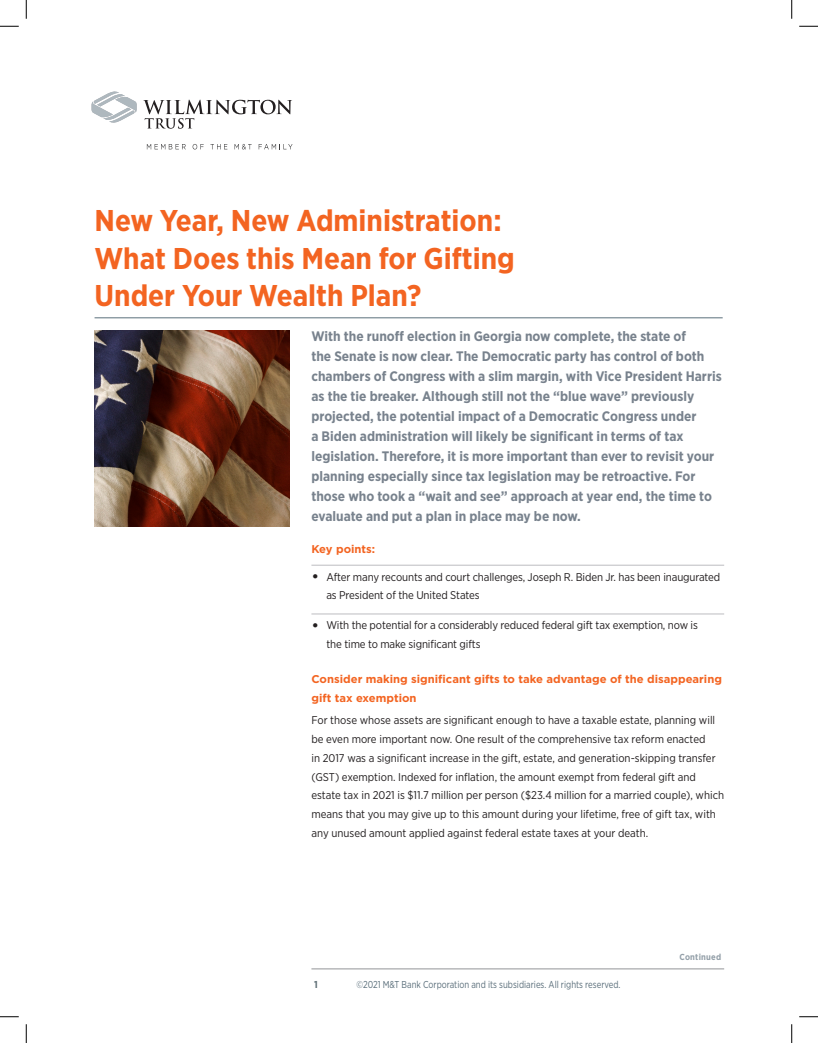
<style>
.page{position:relative;width:818px;height:1043px;background:#fff}
.page>*{position:absolute;margin:0;border:0;box-sizing:border-box;transform-origin:0 0}
.Body_Copy{font:700 30px/37.5px "Gotham Narrow";color:#f36421}
.Intro_paragraph{font:700 13.75px/20px "Gotham Narrow";color:#78828d}
.COM_Body{font:11.25px/18.8px "Gotham Narrow";color:#231f20}
.COM_Subhead{font:700 11.25px/18.8px "Gotham";color:#f36421}
.Slug{font:10px "Gotham Narrow";color:#5b6f7b;scale:.9 1}
.t1{font:700 10px "Gotham Narrow";color:#5f6f76}
.footnotes{font:700 8.75px "Gotham Narrow";letter-spacing:.025em;color:#94a0a9}
.s1{font-family:"Gotham";font-size:16.25px}
</style>
<div class="page">
<hr style="left:311px;top:968px;width:413px;height:1px;background:#939598">
<hr style="left:311px;top:565px;width:413px;height:1px;background:#bcbdc0">
<hr style="left:311px;top:613px;width:413px;height:1px;background:#bcbdc0">
<hr style="left:94px;top:317px;width:628px;height:1px;background:#5b6f7b">
<svg style="left:91px;top:92px;width:46px;height:31px"></svg>
<svg style="left:143px;top:100px;width:149px;height:29px"></svg>
<svg style="left:147px;top:144px;width:39px;height:5px"></svg>
<svg style="left:192px;top:144px;width:12px;height:5px"></svg>
<svg style="left:210px;top:144px;width:17px;height:5px"></svg>
<svg style="left:234px;top:144px;width:17px;height:5px"></svg>
<svg style="left:259px;top:144px;width:33px;height:5px"></svg>
<img style="left:94px;top:330px;width:196px;height:196px">
<svg style="left:0;top:25px;width:19px;height:2px"></svg>
<svg style="left:799px;top:25px;width:19px;height:2px"></svg>
<svg style="left:0;top:1016px;width:19px;height:1px"></svg>
<svg style="left:799px;top:1016px;width:19px;height:1px"></svg>
<svg style="left:25px;top:0;width:2px;height:19px"></svg>
<svg style="left:25px;top:1024px;width:2px;height:18px"></svg>
<svg style="left:791px;top:0;width:1px;height:19px"></svg>
<svg style="left:791px;top:1024px;width:1px;height:18px"></svg>
<p class="Body_Copy" style="left:94px;top:202px;width:422px">New Year, New Administration:<br>What Does this Mean for Gifting<br>Under Your Wealth Plan?</p>
<p class="Intro_paragraph" style="left:311px;top:326px;width:412px">With the runoff election in Georgia now complete, the state of<br>the Senate is now clear. The Democratic party has control of both chambers of Congress with a slim margin, with Vice President Harris as the tie breaker. Although still not the “blue wave” previously projected, the potential impact of a Democratic Congress under<br>a Biden administration will likely be significant in terms of tax legislation. Therefore, it is more important than ever to revisit your planning especially since tax legislation may be retroactive. For those who took a “wait and see” approach at year end, the time to evaluate and put a plan in place may be now.</p>
<p class="COM_Subhead" style="left:311px;top:539px;width:65px">Key points:</p>
<p class="COM_Body" style="left:326px;top:567px;width:395px;text-indent:-15px"><span class="s1">•</span> After many recounts and court challenges, Joseph R. Biden Jr. has been inaugurated as President of the United States</p>
<p class="COM_Body" style="left:326px;top:615px;width:373px;text-indent:-15px"><span class="s1">•</span> With the potential for a considerably reduced federal gift tax exemption, now is the time to make significant gifts</p>
<p class="COM_Subhead" style="left:311px;top:669px;width:412px">Consider making significant gifts to take advantage of the disappearing gift tax exemption</p>
<p class="COM_Body" style="left:311px;top:710px;width:414px">For those whose assets are significant enough to have a taxable estate, planning will be even more important now. One result of the comprehensive tax reform enacted<br>in 2017 was a significant increase in the gift, estate, and generation-skipping transfer (GST) exemption. Indexed for inflation, the amount exempt from federal gift and estate tax in 2021 is $11.7 million per person ($23.4 million for a married couple), which means that you may give up to this amount during your lifetime, free of gift tax, with any unused amount applied against federal estate taxes at your death.</p>
<p class="t1" style="left:314px;top:977px;width:5px">1</p>
<p class="Slug" style="left:356px;top:978px;width:295px">©2021 M&amp;T Bank Corporation and its subsidiaries. All rights reserved.</p>
<p class="footnotes" style="left:679px;top:951px;width:43px">Continued</p>
</div>
